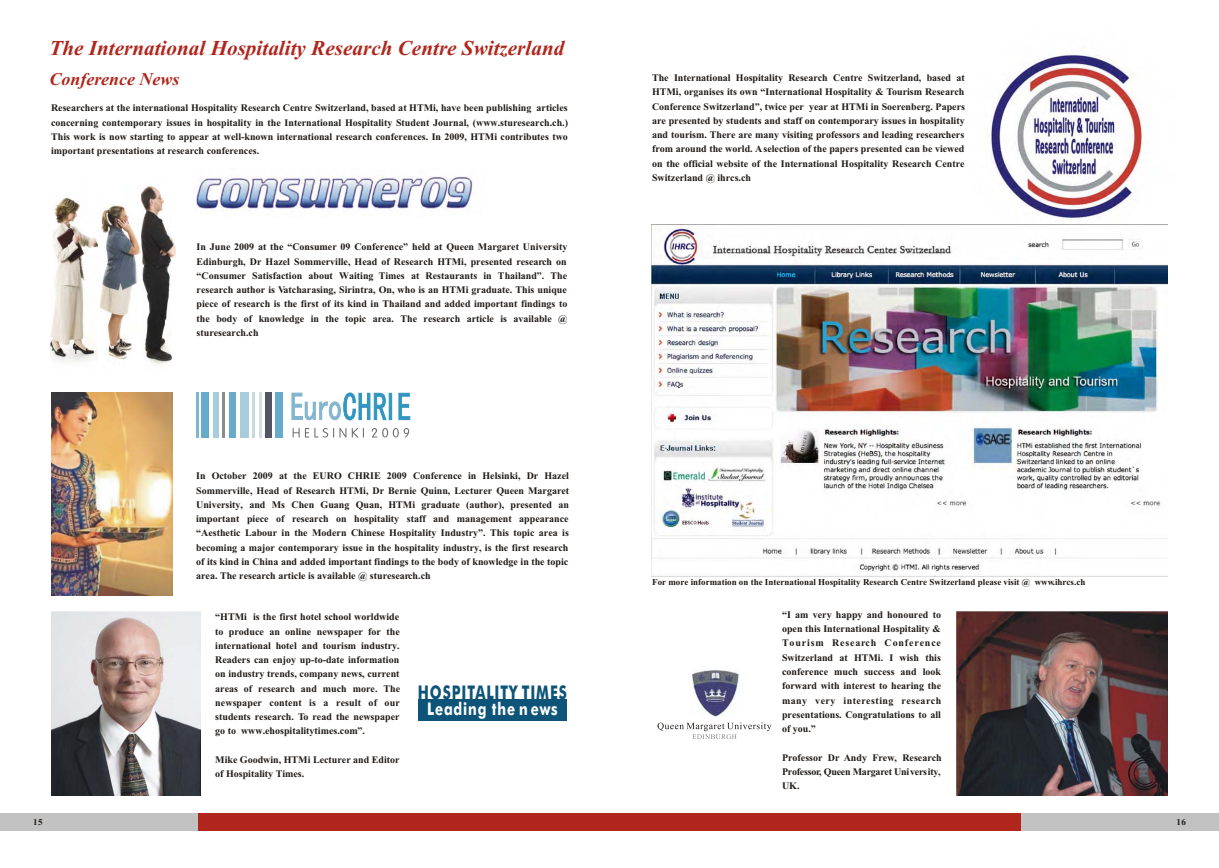
<style>
.page{position:relative;width:1219px;height:868px;background:#fff}
.page>*{position:absolute;margin:0;border:0;box-sizing:border-box;transform-origin:0 0}
.t1{font:italic 700 21.2px "Times New Roman";color:#b0261c}
.t2{font:700 18.9px "Futura Md BT";letter-spacing:.06em;color:#0d5478;scale:.74 1}
.t3{font:italic 700 17.9px "Times New Roman";color:#b0261c}
.t4{font:700 17.5px "Futura Md BT";letter-spacing:.065em;color:#fff;scale:.76 1}
.t5{font:700 10px/14.3px "Times New Roman CE";color:#1f1a17;text-align:justify}
.t6{font:700 9.1px "Times New Roman CE";color:#1f1a17}
.t7{font:700 9px "Times New Roman CE";color:#1f1a17}
</style>
<div class="page">
<div style="left:0;top:813px;width:609px;height:18px;background:#c2c2c2"></div>
<div style="left:198px;top:813px;width:411px;height:18px;background:#b0261c"></div>
<div style="left:609px;top:813px;width:610px;height:18px;background:#c2c2c2"></div>
<div style="left:609px;top:813px;width:411px;height:18px;background:#b0261c"></div>
<img style="left:957px;top:611px;width:211px;height:185px">
<img style="left:692px;top:670px;width:47px;height:47px">
<svg style="left:658px;top:722px;width:113px;height:17px"></svg>
<img style="left:51px;top:611px;width:150px;height:185px">
<img style="left:196px;top:176px;width:277px;height:35px">
<img style="left:964px;top:55px;width:204px;height:170px">
<img style="left:51px;top:392px;width:122px;height:204px">
<svg style="left:293px;top:428px;width:116px;height:10px"></svg>
<svg style="left:292px;top:393px;width:118px;height:27px"></svg>
<hr style="left:196px;top:392px;width:2px;height:45px;background:#82b5cf">
<div style="left:201px;top:392px;width:8px;height:45px;background:#66abcc"></div>
<div style="left:213px;top:392px;width:6px;height:45px;background:#a8ccd9"></div>
<div style="left:240px;top:392px;width:9px;height:45px;background:#a8ccd9"></div>
<div style="left:229px;top:392px;width:7px;height:45px;background:#66abcc"></div>
<div style="left:276px;top:392px;width:7px;height:45px;background:#66abcc"></div>
<hr style="left:223px;top:392px;width:2px;height:45px;background:#8c8c8f">
<div style="left:265px;top:392px;width:7px;height:45px;background:#525761"></div>
<hr style="left:252px;top:392px;width:3px;height:45px;background:#c7d9d9">
<hr style="left:259px;top:392px;width:3px;height:45px;background:#d6e0db">
<div style="left:418px;top:700px;width:148px;height:21px;background:#0d5478"></div>
<img style="left:652px;top:225px;width:516px;height:352px">
<img style="left:51px;top:186px;width:124px;height:179px">
<h1 class="t1" style="left:49px;top:41px;width:516px">The International Hospitality Research Centre Switzerland</h1>
<h3 class="t3" style="left:50px;top:73px;width:131px">Conference News</h3>
<p class="t5" style="left:51px;top:102px;width:518px">Researchers at the international Hospitality Research Centre Switzerland, based at HTMi, have been publishing articles concerning contemporary issues in hospitality in the International Hospitality Student Journal, (www.sturesearch.ch.)<br>This work is now starting to appear at well-known international research conferences. In 2009, HTMi contributes two important presentations at research conferences.</p>
<p class="t5" style="left:197px;top:241px;width:372px">In June 2009 at the “Consumer 09 Conference” held at Queen Margaret University Edinburgh, Dr Hazel Sommerville, Head of Research HTMi, presented research on “Consumer Satisfaction about Waiting Times at Restaurants in Thailand”. The research author is Vatcharasing, Sirintra, On, who is an HTMi graduate. This unique piece of research is the first of its kind in Thailand and added important findings to the body of knowledge in the topic area. The research article is available @ sturesearch.ch</p>
<p class="t5" style="left:196px;top:470px;width:375px">In October 2009 at the EURO CHRIE 2009 Conference in Helsinki, Dr Hazel Sommerville, Head of Research HTMi, Dr Bernie Quinn, Lecturer Queen Margaret University, and Ms Chen Guang Quan, HTMi graduate (author), presented an important piece of research on hospitality staff and management appearance “Aesthetic Labour in the Modern Chinese Hospitality Industry”. This topic area is becoming a major contemporary issue in the hospitality industry, is the first research of its kind in China and added important findings to the body of knowledge in the topic area. The research article is available @ sturesearch.ch</p>
<p class="t5" style="left:215px;top:611px;width:186px">“HTMi is the first hotel school worldwide to produce an online newspaper for the international hotel and tourism industry.<br>Readers can enjoy up-to-date information on industry trends, company news, current areas of research and much more. The newspaper content is a result of our students research. To read the newspaper go to www.ehospitalitytimes.com”.</p>
<p class="t5" style="left:215px;top:753px;width:186px">Mike Goodwin, HTMi Lecturer and Editor of Hospitality Times.</p>
<h2 class="t2" style="left:418px;top:684px;width:203px">HOSPITALITY TIMES</h2>
<h3 class="t4" style="left:427px;top:702px;width:173px">Leading the n ews</h3>
<p class="t5" style="left:652px;top:72px;width:314px">The International Hospitality Research Centre Switzerland, based at HTMi, organises its own “International Hospitality &amp; Tourism Research Conference Switzerland”, twice per year at HTMi in Soerenberg. Papers are presented by students and staff on contemporary issues in hospitality and tourism. There are many visiting professors and leading researchers from around the world. A selection of the papers presented can be viewed on the official website of the International Hospitality Research Centre Switzerland @ ihrcs.ch</p>
<p class="t7" style="left:652px;top:579px;width:435px">For more information on the International Hospitality Research Centre Switzerland please visit @ www.ihrcs.ch</p>
<p class="t5" style="left:782px;top:609px;width:161px">“I am very happy and honoured to open this International Hospitality &amp; Tourism Research Conference Switzerland at HTMi. I wish this conference much success and look forward with interest to hearing the many very interesting research presentations. Congratulations to all of you.”</p>
<p class="t5" style="left:782px;top:751px;width:161px">Professor Dr Andy Frew, Research Professor, Queen Margaret University, UK.</p>
<p class="t6" style="left:33px;top:819px;width:11px">15</p>
<p class="t6" style="left:1176px;top:819px;width:11px">16</p>
</div>
